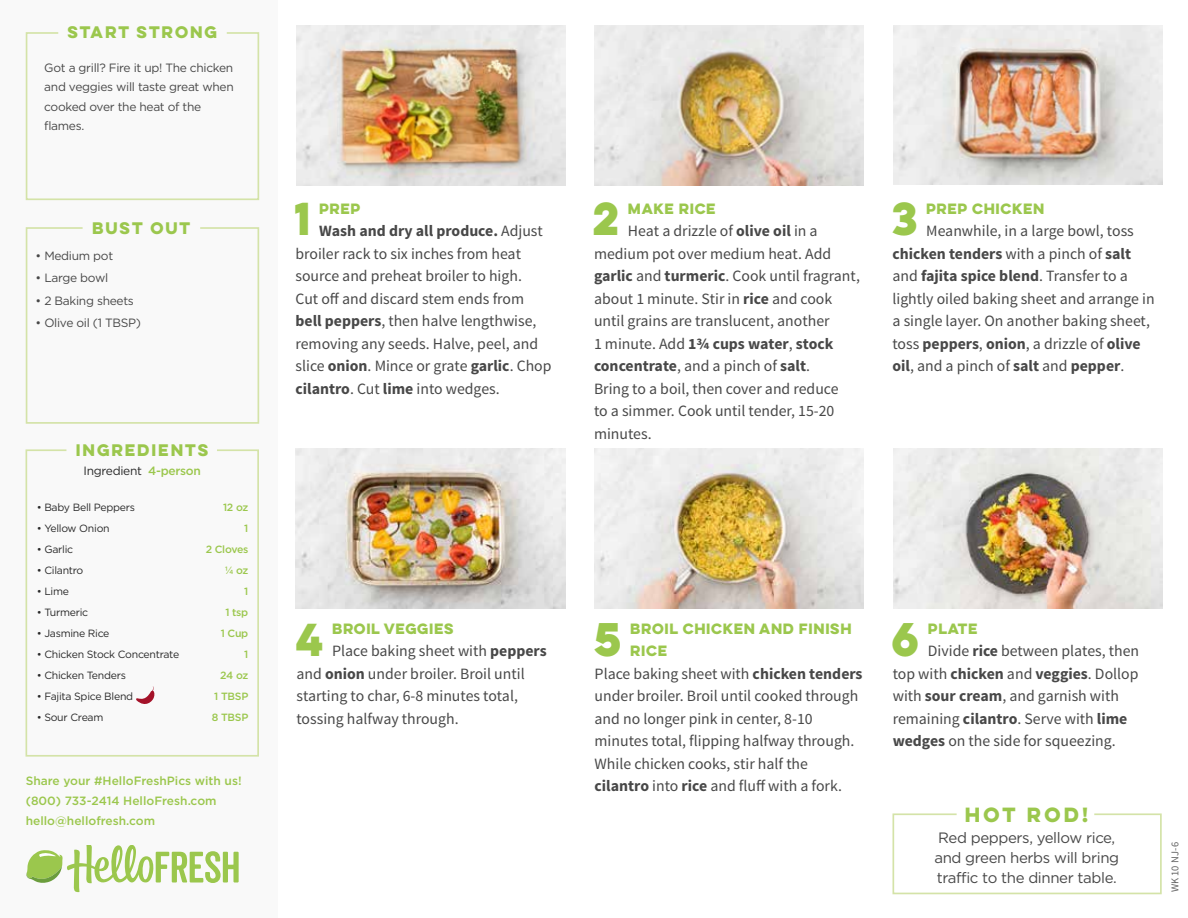
<style>
.page{position:relative;width:1188px;height:918px;background:#fff}
.page>*{position:absolute;margin:0;border:0;box-sizing:border-box;transform-origin:0 0}
.t1{font:700 42.3px "Lulo Clean One";color:#9bc74d}
.t2{font:700 41.4px "Lulo Clean One";color:#9bc74d}
.t3{font:700 18.45px "Lulo Clean One";letter-spacing:-.05em;color:#9bc74d}
.t4{font:15.75px/22.5px "Source Sans Pro";color:#484848}
.t5{font:15px/20.1px "Gotham";letter-spacing:-.025em;color:#484848}
.t6{font:700 15px "Lulo Clean One";letter-spacing:-.1em;color:#9bc74d}
.t7{font:700 13.35px/22.5px "Lulo Clean One";letter-spacing:-.18em;color:#9bc74d}
.t8{font:12px/19.5px "Gotham";letter-spacing:-.025em;color:#484848}
.t9{font:500 12px/20.1px "Gotham";color:#9bc74d}
.t10{font:12px "Gotham";letter-spacing:-.025em;color:#292929}
.t11{font:10.5px "Gotham";letter-spacing:-.025em;color:#292929}
.t12{font:500 10.5px/21px "Gotham";letter-spacing:-.025em;color:#9bc74d;text-align:right}
.t13{font:10.5px "Source Sans Pro";color:#636363}
.s1{font-weight:500;color:#9bc74d}
.s2{font-weight:700}
</style>
<div class="page">
<div style="left:0;top:0;width:278px;height:918px;background:#f9f9f9"></div>
<img style="left:296px;top:26px;width:270px;height:159px">
<img style="left:595px;top:26px;width:269px;height:159px">
<img style="left:594px;top:449px;width:269px;height:159px">
<img style="left:295px;top:449px;width:270px;height:159px">
<img style="left:893px;top:25px;width:269px;height:159px">
<img style="left:893px;top:449px;width:269px;height:159px">
<svg style="left:25px;top:227px;width:235px;height:197px"></svg>
<svg style="left:25px;top:449px;width:234px;height:308px"></svg>
<svg style="left:135px;top:686px;width:20px;height:22px"></svg>
<svg style="left:25px;top:32px;width:235px;height:169px"></svg>
<svg style="left:26px;top:846px;width:213px;height:46px"></svg>
<svg style="left:892px;top:813px;width:270px;height:82px"></svg>
<p class="t6" style="left:67px;top:21px;width:155px">START STRONG</p>
<p class="t8" style="left:44px;top:58px;width:191px">Got a grill? Fire it up! The chicken and veggies will taste great when cooked over the heat of the flames.</p>
<p class="t6" style="left:92px;top:217px;width:103px">BUST OUT</p>
<p class="t8" style="left:36px;top:245px;width:79px">• Medium pot</p>
<p class="t8" style="left:36px;top:268px;width:74px">• Large bowl</p>
<p class="t8" style="left:36px;top:290px;width:100px">• 2 Baking sheets</p>
<p class="t8" style="left:36px;top:313px;width:107px">• Olive oil (1 TBSP)</p>
<p class="t6" style="left:76px;top:438px;width:137px">INGREDIENTS</p>
<p class="t10" style="left:84px;top:463px;width:119px">Ingredient <span class="s1">4-person</span></p>
<p class="t12" style="left:206px;top:497px;width:44px">12 oz<br>1<br>2 Cloves ¼ oz<br>1<br>1 tsp<br>1 Cup<br>1<br>24 oz<br>1 TBSP<br>8 TBSP</p>
<p class="t11" style="left:37px;top:501px;width:100px">• Baby Bell Peppers</p>
<p class="t11" style="left:37px;top:522px;width:74px">• Yellow Onion</p>
<p class="t11" style="left:37px;top:543px;width:38px">• Garlic</p>
<p class="t11" style="left:37px;top:564px;width:48px">• Cilantro</p>
<p class="t11" style="left:37px;top:585px;width:34px">• Lime</p>
<p class="t11" style="left:37px;top:606px;width:53px">• Turmeric</p>
<p class="t11" style="left:37px;top:627px;width:74px">• Jasmine Rice</p>
<p class="t11" style="left:37px;top:648px;width:144px">• Chicken Stock Concentrate</p>
<p class="t11" style="left:37px;top:669px;width:91px">• Chicken Tenders</p>
<p class="t11" style="left:37px;top:690px;width:98px">• Fajita Spice Blend</p>
<p class="t11" style="left:37px;top:711px;width:68px">• Sour Cream</p>
<p class="t9" style="left:26px;top:771px;width:217px">Share your #HelloFreshPics with us! (800) 733-2414 HelloFresh.com hello@hellofresh.com</p>
<h2 class="t2" style="left:294px;top:187px;width:27px">1</h2>
<p class="t7" style="left:319px;top:197px;width:46px">PREP</p>
<p class="t4" style="left:296px;top:220px;width:258px;text-indent:24px"><span class="s2">Wash and dry all produce.</span> Adjust broiler rack to six inches from heat source and preheat broiler to high.<br>Cut off and discard stem ends from <span class="s2">bell peppers</span>, then halve lengthwise, removing any seeds. Halve, peel, and slice <span class="s2">onion</span>. Mince or grate <span class="s2">garlic</span>. Chop <span class="s2">cilantro</span>. Cut <span class="s2">lime</span> into wedges.</p>
<h2 class="t2" style="left:593px;top:187px;width:38px">2</h2>
<p class="t7" style="left:628px;top:197px;width:92px">MAKE RICE</p>
<p class="t4" style="left:594px;top:220px;width:267px;text-indent:34px">Heat a drizzle of <span class="s2">olive oil</span> in a medium pot over medium heat. Add <span class="s2">garlic</span> and <span class="s2">turmeric</span>. Cook until fragrant, about 1 minute. Stir in <span class="s2">rice</span> and cook until grains are translucent, another<br>1 minute. Add <span class="s2">1¾ cups water</span>, <span class="s2">stock concentrate</span>, and a pinch of <span class="s2">salt</span>.<br>Bring to a boil, then cover and reduce<br>to a simmer. Cook until tender, 15-20 minutes.</p>
<h2 class="t2" style="left:892px;top:187px;width:37px">3</h2>
<p class="t7" style="left:926px;top:197px;width:123px">PREP CHICKEN</p>
<p class="t4" style="left:892px;top:220px;width:264px;text-indent:34px">Meanwhile, in a large bowl, toss <span class="s2">chicken tenders</span> with a pinch of <span class="s2">salt </span>and <span class="s2">fajita spice blend</span>. Transfer to a lightly oiled baking sheet and arrange in a single layer. On another baking sheet, toss <span class="s2">peppers</span>, <span class="s2">onion</span>, a drizzle of <span class="s2">olive oil</span>, and a pinch of <span class="s2">salt</span> and <span class="s2">pepper</span>.</p>
<h2 class="t2" style="left:296px;top:607px;width:39px">4</h2>
<p class="t7" style="left:332px;top:617px;width:126px">BROIL VEGGIES</p>
<p class="t4" style="left:296px;top:640px;width:252px;text-indent:36px">Place baking sheet with <span class="s2">peppers </span>and <span class="s2">onion</span> under broiler. Broil until starting to char, 6-8 minutes total, tossing halfway through.</p>
<h1 class="t1" style="left:594px;top:607px;width:39px">5</h1>
<p class="t7" style="left:630px;top:617px;width:226px">BROIL CHICKEN AND FINISH<br>RICE</p>
<p class="t4" style="left:595px;top:663px;width:270px">Place baking sheet with <span class="s2">chicken tenders </span>under broiler. Broil until cooked through and no longer pink in center, 8-10 minutes total, flipping halfway through.<br>While chicken cooks, stir half the <span class="s2">cilantro</span> into <span class="s2">rice</span> and fluff with a fork.</p>
<h1 class="t1" style="left:892px;top:607px;width:39px">6</h1>
<p class="t7" style="left:928px;top:617px;width:54px">PLATE</p>
<p class="t4" style="left:893px;top:640px;width:248px;text-indent:35px">Divide <span class="s2">rice</span> between plates, then top with <span class="s2">chicken</span> and <span class="s2">veggies</span>. Dollop with <span class="s2">sour cream</span>, and garnish with remaining <span class="s2">cilantro</span>. Serve with <span class="s2">lime wedges</span> on the side for squeezing.</p>
<p class="t3" style="left:965px;top:801px;width:129px">HOT ROD!</p>
<p class="t5" style="left:934px;top:827px;width:186px">Red peppers, yellow rice, and green herbs will bring traffic to the dinner table.</p>
<p class="t13" style="left:1169px;top:892px;width:52px;rotate:-90deg">WK 10 NJ-6</p>
</div>
